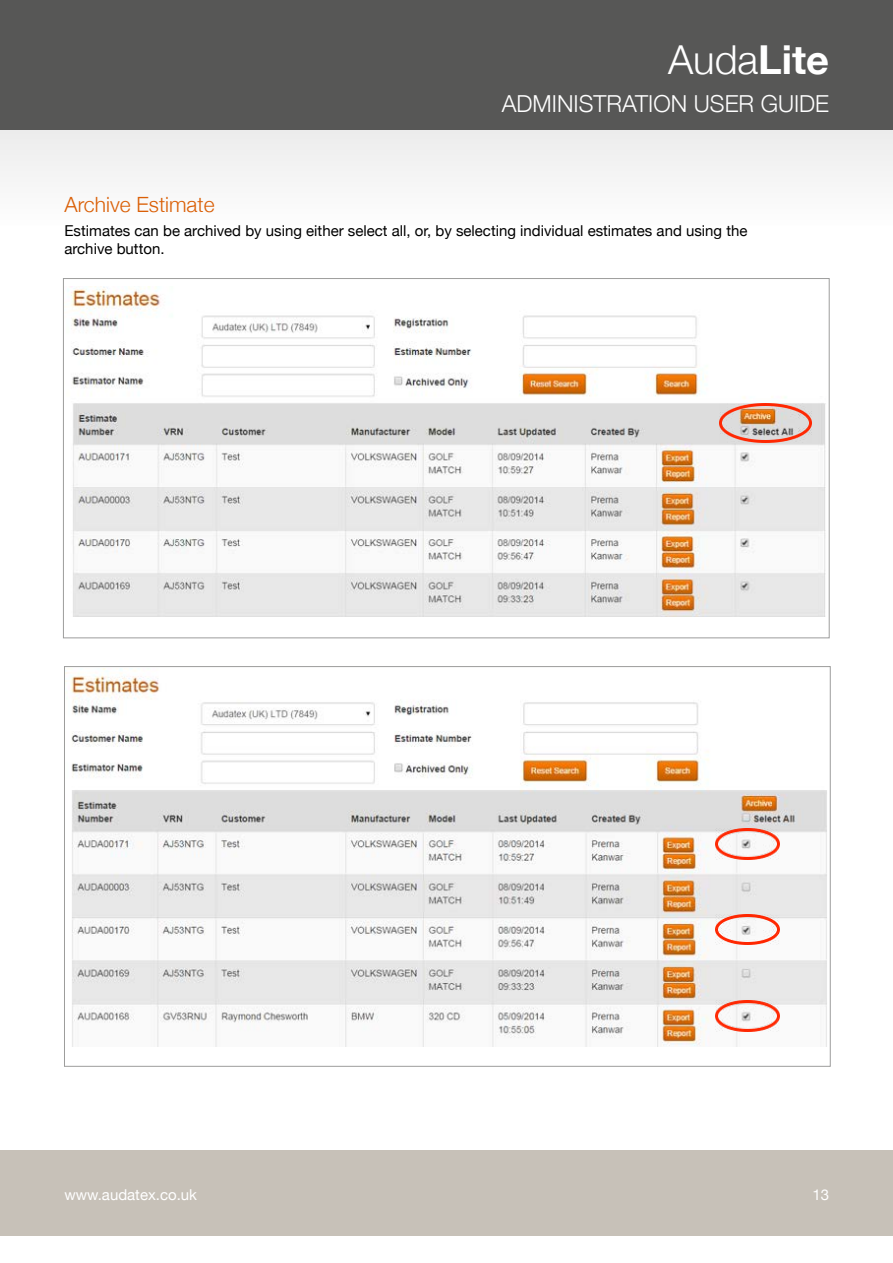
<style>
.page{position:relative;width:893px;height:1263px;background:#fff}
.page>*{position:absolute;margin:0;border:0;box-sizing:border-box;transform-origin:0 0}
.t1{font:300 39.9px "Helvetica Neue";color:#fff}
.t2{font:300 23.4px "Helvetica Neue";color:#fff}
.t3{font:300 21px "Helvetica Neue";color:#da5f06}
.t4{font:15px/18px "Helvetica Neue";color:#000}
.t5{font:15px "Helvetica Neue";color:#fff}
.s1{font-weight:700}
</style>
<div class="page">
<div style="left:0;top:0;width:893px;height:130px;background:#575756"></div>
<div style="left:0;top:1150px;width:893px;height:85px;background:#c7c1b8"></div>
<div style="left:0;top:130px;width:893px;height:95px;background:#f5f5f5"></div>
<img style="left:67px;top:287px;width:759px;height:329px">
<img style="left:719px;top:403px;width:92px;height:39px">
<img style="left:66px;top:669px;width:761px;height:378px">
<img style="left:715px;top:1000px;width:64px;height:31px">
<img style="left:715px;top:914px;width:64px;height:31px">
<img style="left:715px;top:829px;width:64px;height:30px">
<h1 class="t1" style="left:668px;top:28px;width:163px">Auda<span class="s1">Lite</span></h1>
<h2 class="t2" style="left:502px;top:85px;width:329px">ADMINISTRATION USER GUIDE</h2>
<h3 class="t3" style="left:64px;top:187px;width:152px">Archive Estimate</h3>
<p class="t4" style="left:64px;top:223px;width:684px">Estimates can be archived by using either select all, or, by selecting individual estimates and using the archive button.</p>
<p class="t5" style="left:64px;top:1183px;width:134px">www.audatex.co.uk</p>
<p class="t5" style="left:812px;top:1183px;width:18px">13</p>
</div>
